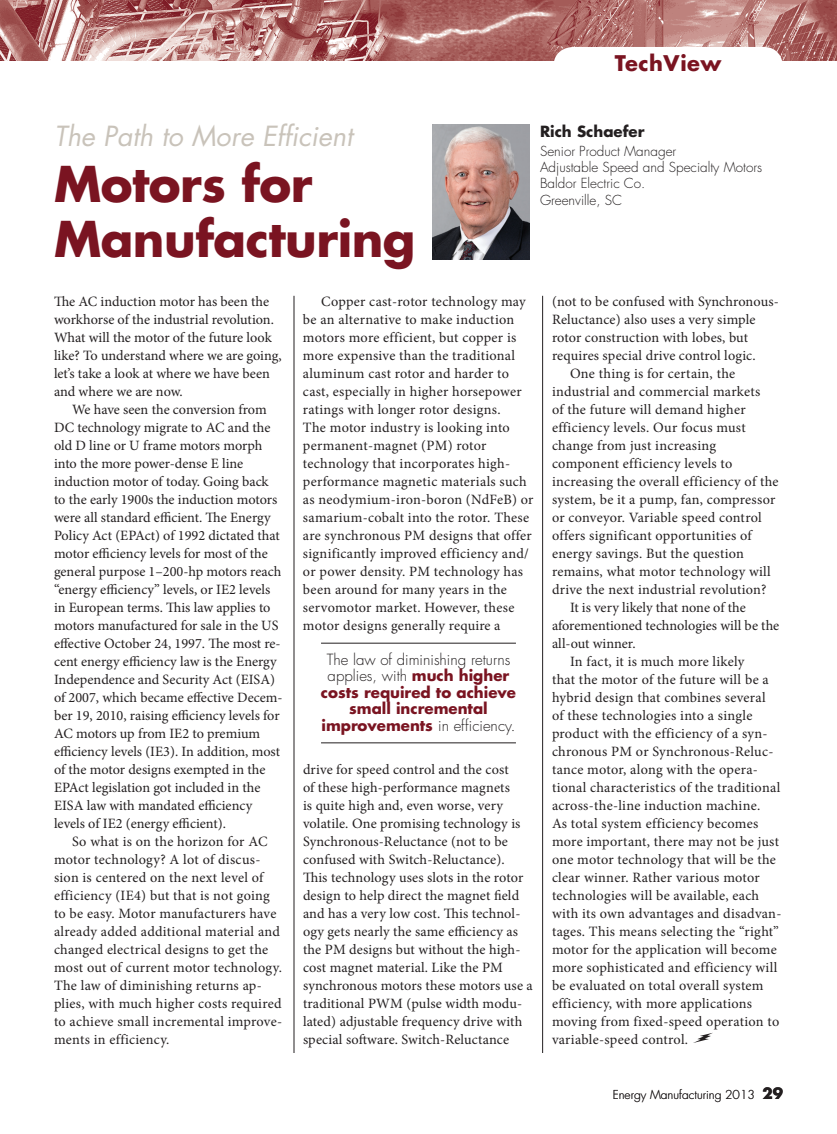
<style>
.page{position:relative;width:837px;height:1134px;background:#fff}
.page>*{position:absolute;margin:0;border:0;box-sizing:border-box;transform-origin:0 0}
.t1{font:700 48px/55.5px "Futura Std";letter-spacing:-.01em;color:#7a1421}
.t2{font:italic 27px "Futura Std";color:#c9c3ba}
.t3{font:700 21px "Futura Std";letter-spacing:.025em;color:#7a1421}
.t4{font:700 15px/16.5px "Futura Std";color:#7a1421;text-align:center}
.t5{font:700 15px "Futura Std";color:#231f20}
.t6{font:14.25px/18px "Minion Pro";letter-spacing:.01em;color:#231f20}
.t7{font:300 13.5px/16.2px "Futura Std";color:#231f20}
.t8{font:300 12px "Futura Std";color:#231f20}
.s1{font-weight:300;color:#231f20}
.s2{font-weight:700;font-size:15px}
</style>
<div class="page">
<img style="left:0;top:0;width:837px;height:60px">
<hr style="left:321px;top:643px;width:195px;height:1px;background:#231f20">
<hr style="left:321px;top:742px;width:195px;height:1px;background:#231f20">
<svg style="left:693px;top:1033px;width:20px;height:10px"></svg>
<hr style="left:542px;top:296px;width:1px;height:757px;background:#231f20">
<img style="left:432px;top:124px;width:97px;height:135px">
<hr style="left:294px;top:296px;width:1px;height:757px;background:#231f20">
<div style="left:554px;top:47px;width:229px;height:44px;background:#fff;border-radius:20px"></div>
<h3 class="t3" style="left:615px;top:49px;width:108px">TechView</h3>
<h2 class="t2" style="left:54px;top:119px;width:300px">The Path to More Efficient</h2>
<h1 class="t1" style="left:54px;top:156px;width:363px">Motors for<br>Manufacturing</h1>
<p class="t6" style="left:54px;top:293px;width:229px">The AC induction motor has been the workhorse of the industrial revolution.<br>What will the motor of the future look like? To understand where we are going, let’s take a look at where we have been and where we are now.</p>
<p class="t6" style="left:54px;top:401px;width:230px;text-indent:18px">We have seen the conversion from DC technology migrate to AC and the old D line or U frame motors morph into the more power-dense E line induction motor of today. Going back to the early 1900s the induction motors were all standard efficient. The Energy Policy Act (EPAct) of 1992 dictated that motor efficiency levels for most of the general purpose 1–200-hp motors reach “energy efficiency” levels, or IE2 levels in European terms. This law applies to motors manufactured for sale in the US effective October 24, 1997. The most re&shy;cent energy efficiency law is the Energy Independence and Security Act (EISA) of 2007, which became effective Decem&shy;ber 19, 2010, raising efficiency levels for AC motors up from IE2 to premium efficiency levels (IE3). In addition, most of the motor designs exempted in the EPAct legislation got included in the EISA law with mandated efficiency levels of IE2 (energy efficient).</p>
<p class="t6" style="left:54px;top:832px;width:230px;text-indent:18px">So what is on the horizon for AC motor technology? A lot of discus&shy;sion is centered on the next level of efficiency (IE4) but that is not going to be easy. Motor manufacturers have already added additional material and changed electrical designs to get the most out of current motor technology.<br>The law of diminishing returns ap&shy;plies, with much higher costs required to achieve small incremental improve&shy;ments in efficiency.</p>
<p class="t5" style="left:540px;top:121px;width:106px">Rich Schaefer</p>
<p class="t7" style="left:540px;top:143px;width:224px">Senior Product Manager<br>Adjustable Speed and Specialty Motors<br>Baldor Electric Co.<br>Greenville, SC</p>
<p class="t6" style="left:552px;top:292px;width:228px">(not to be confused with Synchronous-</p>
<p class="t6" style="left:552px;top:310px;width:205px">Reluctance) also uses a very simple</p>
<p class="t6" style="left:552px;top:328px;width:198px">rotor construction with lobes, but</p>
<p class="t6" style="left:552px;top:346px;width:205px">requires special drive control logic.</p>
<p class="t6" style="left:570px;top:364px;width:167px">One thing is for certain, the</p>
<p class="t6" style="left:552px;top:382px;width:210px">industrial and commercial markets</p>
<p class="t6" style="left:552px;top:400px;width:195px">of the future will demand higher</p>
<p class="t6" style="left:552px;top:418px;width:195px">efficiency levels. Our focus must</p>
<p class="t6" style="left:552px;top:436px;width:166px">change from just increasing</p>
<p class="t6" style="left:552px;top:454px;width:182px">component efficiency levels to</p>
<p class="t6" style="left:552px;top:472px;width:228px">increasing the overall efficiency of the</p>
<p class="t6" style="left:552px;top:490px;width:225px">system, be it a pump, fan, compressor</p>
<p class="t6" style="left:552px;top:508px;width:211px">or conveyor. Variable speed control</p>
<p class="t6" style="left:552px;top:526px;width:201px">offers significant opportunities of</p>
<p class="t6" style="left:552px;top:544px;width:194px">energy savings. But the question</p>
<p class="t6" style="left:552px;top:562px;width:220px">remains, what motor technology will</p>
<p class="t6" style="left:552px;top:580px;width:216px">drive the next industrial revolution?</p>
<p class="t6" style="left:570px;top:598px;width:177px">It is very likely that none of the</p>
<p class="t6" style="left:552px;top:616px;width:229px">aforementioned technologies will be the</p>
<p class="t6" style="left:552px;top:634px;width:85px">all-out winner.</p>
<p class="t6" style="left:570px;top:652px;width:176px">In fact, it is much more likely</p>
<p class="t6" style="left:552px;top:670px;width:218px">that the motor of the future will be a</p>
<p class="t6" style="left:552px;top:688px;width:215px">hybrid design that combines several</p>
<p class="t6" style="left:552px;top:706px;width:202px">of these technologies into a single</p>
<p class="t6" style="left:552px;top:724px;width:217px">product with the efficiency of a syn-</p>
<p class="t6" style="left:552px;top:742px;width:223px">chronous PM or Synchronous-Reluc-</p>
<p class="t6" style="left:552px;top:760px;width:207px">tance motor, along with the opera-</p>
<p class="t6" style="left:552px;top:778px;width:230px">tional characteristics of the traditional</p>
<p class="t6" style="left:552px;top:796px;width:210px">across-the-line induction machine.</p>
<p class="t6" style="left:552px;top:814px;width:208px">As total system efficiency becomes</p>
<p class="t6" style="left:552px;top:832px;width:229px">more important, there may not be just</p>
<p class="t6" style="left:552px;top:850px;width:225px">one motor technology that will be the</p>
<p class="t6" style="left:552px;top:868px;width:209px">clear winner. Rather various motor</p>
<p class="t6" style="left:552px;top:886px;width:209px">technologies will be available, each</p>
<p class="t6" style="left:552px;top:904px;width:231px">with its own advantages and disadvan-</p>
<p class="t6" style="left:552px;top:922px;width:228px">tages. This means selecting the “right”</p>
<p class="t6" style="left:552px;top:940px;width:226px">motor for the application will become</p>
<p class="t6" style="left:552px;top:958px;width:227px">more sophisticated and efficiency will</p>
<p class="t6" style="left:552px;top:976px;width:213px">be evaluated on total overall system</p>
<p class="t6" style="left:552px;top:994px;width:202px">efficiency, with more applications</p>
<p class="t6" style="left:552px;top:1012px;width:229px">moving from fixed-speed operation to</p>
<p class="t6" style="left:552px;top:1030px;width:138px">variable-speed control.</p>
<p class="t6" style="left:303px;top:293px;width:232px;text-indent:18px">Copper cast-rotor technology may be an alternative to make induction motors more efficient, but copper is more expensive than the traditional aluminum cast rotor and harder to cast, especially in higher horsepower ratings with longer rotor designs.<br>The motor industry is looking into permanent-magnet (PM) rotor technology that incorporates high&shy;performance magnetic materials such as neodymium-iron-boron (NdFeB) or samarium-cobalt into the rotor. These are synchronous PM designs that offer significantly improved efficiency and/ or power density. PM technology has been around for many years in the servomotor market. However, these motor designs generally require a</p>
<p class="t4" style="left:321px;top:650px;width:197px"><span class="s1">The law of diminishing returns applies, with</span> much higher costs required to achieve small incremental improvements <span class="s1">in efficiency.</span></p>
<p class="t6" style="left:303px;top:761px;width:231px">drive for speed control and the cost<br>of these high-performance magnets<br>is quite high and, even worse, very volatile. One promising technology is Synchronous-Reluctance (not to be confused with Switch-Reluctance).<br>This technology uses slots in the rotor design to help direct the magnet field and has a very low cost. This technol&shy;ogy gets nearly the same efficiency as the PM designs but without the high&shy;cost magnet material. Like the PM synchronous motors these motors use a traditional PWM (pulse width modu&shy;lated) adjustable frequency drive with special software. Switch-Reluctance</p>
<p class="t8" style="left:613px;top:1087px;width:172px">Energy Manufacturing 2013 <span class="s2">29</span></p>
</div>
